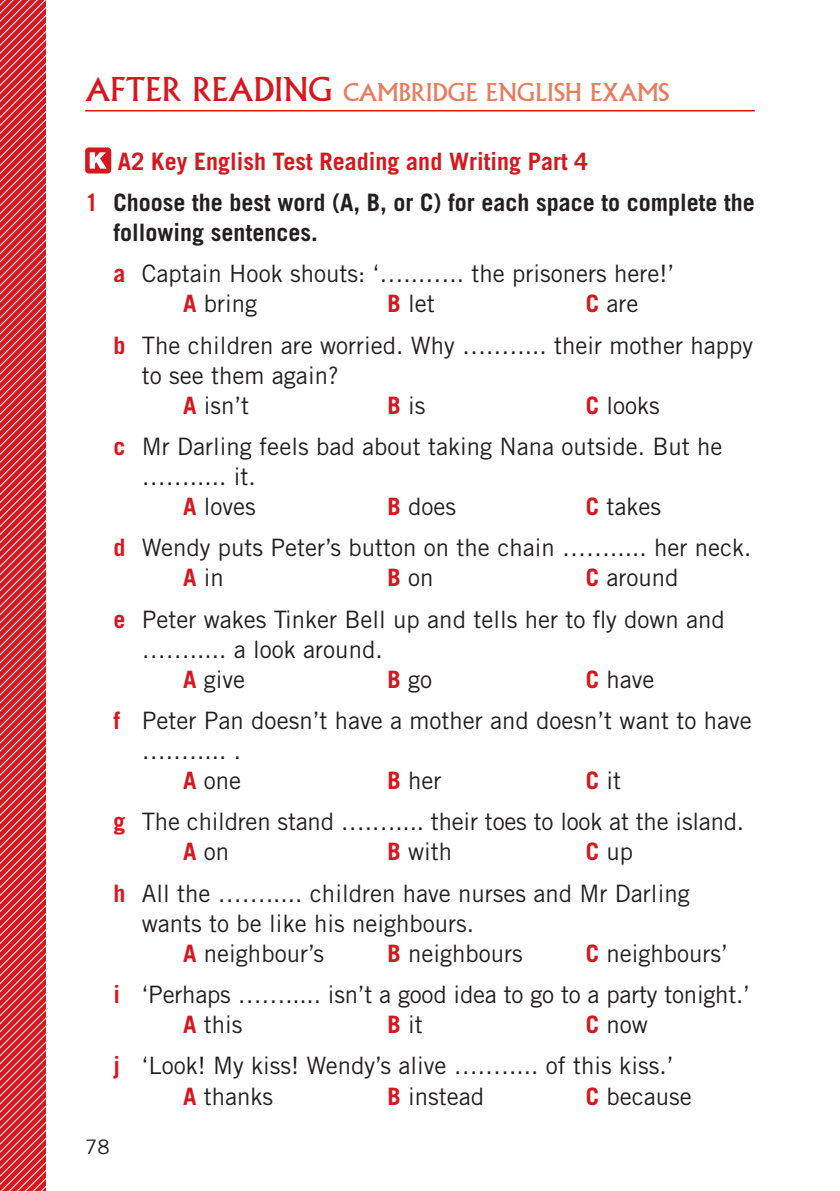
<style>
.page{position:relative;width:840px;height:1191px;background:#fff}
.page>*{position:absolute;margin:0;border:0;box-sizing:border-box;transform-origin:0 0}
.t1{font:24px/41.4px "Trade Gothic";color:#231f20}
.t2{font:700 24px/41.4px "Trade Gothic";color:#231f20}
.t3{font:24px "Albertus";color:#e77d60}
.t4{font:20px "Trade Gothic";color:#231f20}
.s1{font-size:32px;color:#d7171f}
.s2{color:#d7171f}
.s3{font-weight:700}
.s4{font-weight:700;color:#d7171f}
</style>
<div class="page">
<div style="left:85px;top:147px;width:26px;height:26px;background:#d7171f;border-radius:4px"></div>
<svg style="left:90px;top:152px;width:17px;height:17px"></svg>
<hr style="left:85px;top:110px;width:669px;height:1px;background:#d7171f">
<svg style="left:0;top:0;width:46px;height:1191px;background:#dd3f46"></svg>
<p class="t3" style="left:85px;top:79px;width:585px"><span class="s1">AFTER READING</span> CAMBRIDGE ENGLISH EXAMS</p>
<p class="t2" style="left:85px;top:140px;width:670px;text-indent:33px"><span class="s2">A2 Key English Test Reading and Writing Part 4<br>1</span> Choose the best word (A, B, or C) for each space to complete the</p>
<p class="t1" style="left:113px;top:211px;width:562px"><span class="s3">following sentences.<br></span><span class="s4">a</span> Captain Hook shouts: ‘…...….. the prisoners here!’</p>
<p class="t1" style="left:183px;top:283px;width:76px"><span class="s4">A</span> bring</p>
<p class="t1" style="left:387px;top:283px;width:49px"><span class="s4">B</span> let</p>
<p class="t1" style="left:113px;top:283px;width:640px;text-indent:472px"><span class="s4">C</span> are<br><span class="s4">b</span> The children are worried. Why ….….... their mother happy</p>
<p class="t1" style="left:183px;top:360px;width:157px;line-height:30px;text-indent:-41px">to see them again?<br><span class="s4">A</span> isn’t</p>
<p class="t1" style="left:387px;top:384px;width:39px"><span class="s4">B</span> is</p>
<p class="t1" style="left:113px;top:384px;width:610px;text-indent:472px"><span class="s4">C</span> looks<br><span class="s4">c</span> Mr Darling feels bad about taking Nana outside. But he</p>
<p class="t1" style="left:142px;top:461px;width:115px;line-height:30px;text-align:right">……..... it.<br><span class="s4">A</span> loves</p>
<p class="t1" style="left:113px;top:485px;width:639px;text-indent:472px"><span class="s4">C</span> takes<br><span class="s4">d</span> Wendy puts Peter’s button on the chain ……..... her neck.</p>
<p class="t1" style="left:183px;top:557px;width:42px"><span class="s4">A</span> in</p>
<p class="t1" style="left:387px;top:557px;width:48px"><span class="s4">B</span> on</p>
<p class="t1" style="left:387px;top:485px;width:70px"><span class="s4">B</span> does</p>
<p class="t1" style="left:113px;top:557px;width:612px;text-indent:472px"><span class="s4">C</span> around<br><span class="s4">e</span> Peter wakes Tinker Bell up and tells her to fly down and</p>
<p class="t1" style="left:183px;top:634px;width:201px;line-height:30px;text-indent:-41px">……..... a look around.<br><span class="s4">A</span> give</p>
<p class="t1" style="left:113px;top:658px;width:639px;text-indent:472px"><span class="s4">C</span> have<br><span class="s4">f</span> Peter Pan doesn’t have a mother and doesn’t want to have</p>
<p class="t1" style="left:142px;top:735px;width:101px;line-height:30px;text-align:right">….….... .<br><span class="s4">A</span> one</p>
<p class="t1" style="left:387px;top:658px;width:46px"><span class="s4">B</span> go</p>
<p class="t1" style="left:113px;top:759px;width:632px;text-indent:472px"><span class="s4">C</span> it<br><span class="s4">g</span> The children stand ….….... their toes to look at the island.</p>
<p class="t1" style="left:183px;top:831px;width:48px"><span class="s4">A</span> on</p>
<p class="t1" style="left:387px;top:831px;width:66px"><span class="s4">B</span> with</p>
<p class="t1" style="left:387px;top:759px;width:55px"><span class="s4">B</span> her</p>
<p class="t1" style="left:113px;top:831px;width:577px;text-indent:472px"><span class="s4">C</span> up<br><span class="s4">h</span> All the ……..... children have nurses and Mr Darling</p>
<p class="t1" style="left:183px;top:908px;width:292px;line-height:30px;text-indent:-41px">wants to be like his neighbours.<br><span class="s4">A</span> neighbour’s</p>
<p class="t1" style="left:113px;top:932px;width:637px;text-indent:472px"><span class="s4">C</span> neighbours’<br><span class="s4">i</span> ‘Perhaps ……..... isn’t a good idea to go to a party tonight.’</p>
<p class="t1" style="left:183px;top:1003px;width:61px"><span class="s4">A</span> this</p>
<p class="t1" style="left:387px;top:1003px;width:37px"><span class="s4">B</span> it</p>
<p class="t1" style="left:387px;top:932px;width:137px"><span class="s4">B</span> neighbours</p>
<p class="t1" style="left:113px;top:1003px;width:561px;text-indent:472px"><span class="s4">C</span> now<br><span class="s4">j</span> ‘Look! My kiss! Wendy’s alive ….….... of this kiss.’</p>
<p class="t1" style="left:183px;top:1075px;width:92px"><span class="s4">A</span> thanks</p>
<p class="t1" style="left:387px;top:1075px;width:98px"><span class="s4">B</span> instead</p>
<p class="t1" style="left:585px;top:1075px;width:108px"><span class="s4">C</span> because</p>
<p class="t4" style="left:85px;top:1135px;width:26px">78</p>
</div>
